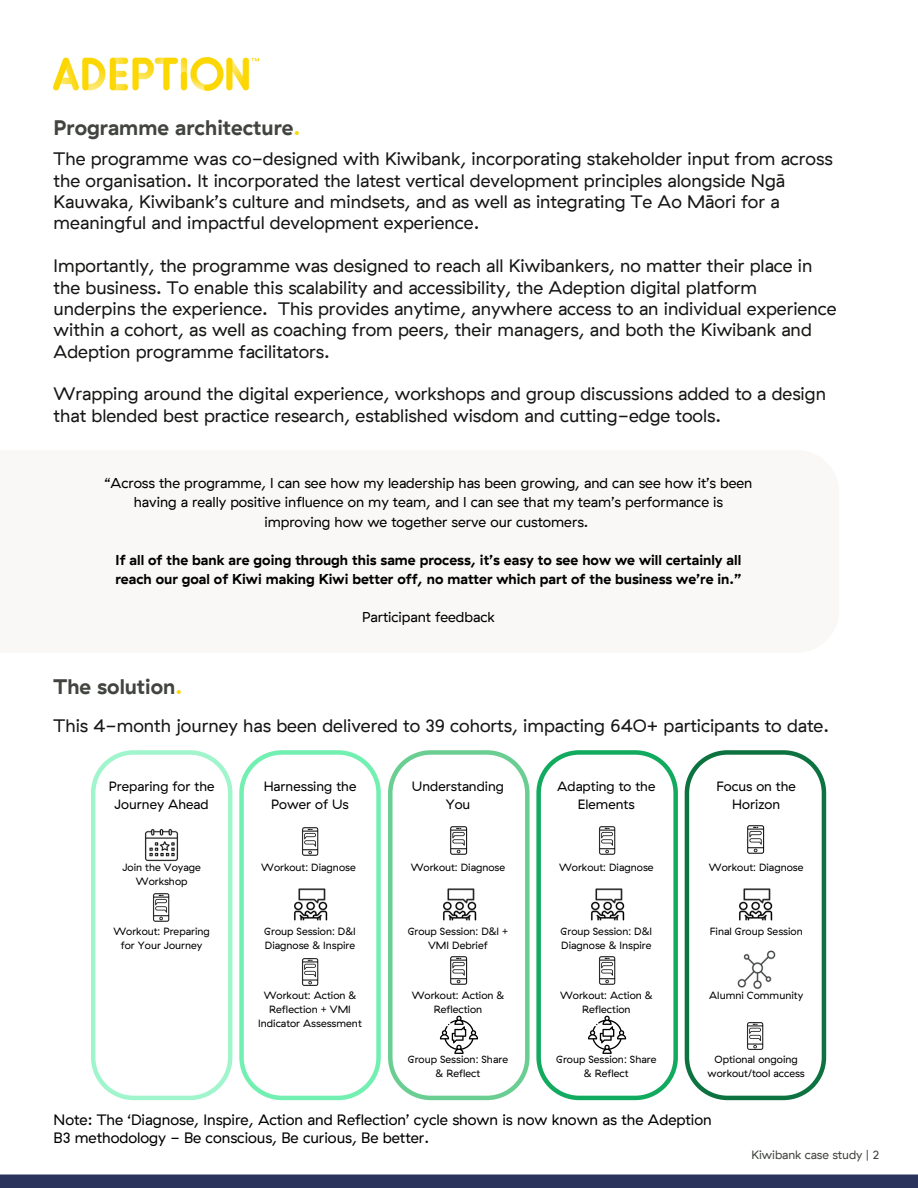
<style>
.page{position:relative;width:918px;height:1188px;background:#fff}
.page>*{position:absolute;margin:0;border:0;box-sizing:border-box;transform-origin:0 0}
.t1{font:700 21px "GT Haptik";color:#41443f}
.t2{font:18px/21.3px "GT Haptik";color:#171615}
.t3{font:15px/18px "GT Haptik";letter-spacing:-.005em;color:#000}
.t4{font:14.25px/19.2px "GT Haptik";letter-spacing:-.005em;color:#000;text-align:center}
.t5{font:700 14.25px/19.2px "GT Haptik";letter-spacing:-.005em;color:#000}
.t6{font:13.5px/18px "GT Haptik Trial";color:#000;text-align:center}
.t7{font:12px "GT Haptik";letter-spacing:-.005em;color:#41443f}
.t8{font:10.5px/14px "GT Haptik Trial";color:#000;text-align:center}
.s1{color:#fcd700}
.s2{font-family:"Noto Sans"}
</style>
<div class="page">
<svg style="left:0;top:1174px;width:918px;height:14px;background:#303a61"></svg>
<img style="left:54px;top:58px;width:204px;height:32px">
<svg style="left:91px;top:750px;width:141px;height:350px"></svg>
<svg style="left:239px;top:750px;width:142px;height:350px"></svg>
<svg style="left:388px;top:750px;width:142px;height:350px"></svg>
<svg style="left:536px;top:750px;width:142px;height:350px"></svg>
<svg style="left:685px;top:750px;width:141px;height:350px"></svg>
<img style="left:145px;top:828px;width:33px;height:34px">
<img style="left:152px;top:892px;width:20px;height:34px">
<img style="left:300px;top:826px;width:20px;height:33px">
<img style="left:300px;top:956px;width:20px;height:34px">
<img style="left:449px;top:825px;width:20px;height:33px">
<img style="left:449px;top:955px;width:20px;height:34px">
<img style="left:597px;top:825px;width:20px;height:33px">
<img style="left:597px;top:955px;width:20px;height:34px">
<img style="left:746px;top:823px;width:20px;height:34px">
<img style="left:437px;top:886px;width:45px;height:38px">
<img style="left:585px;top:886px;width:45px;height:38px">
<img style="left:733px;top:886px;width:45px;height:38px">
<img style="left:288px;top:886px;width:45px;height:38px">
<img style="left:731px;top:947px;width:49px;height:48px">
<img style="left:745px;top:1020px;width:20px;height:34px">
<svg style="left:440px;top:1016px;width:38px;height:38px"></svg>
<svg style="left:588px;top:1016px;width:38px;height:38px"></svg>
<p class="t1" style="left:54px;top:114px;width:248px">Programme architecture<span class="s1">.</span></p>
<p class="t2" style="left:54px;top:148px;width:781px">The programme was co-designed with Kiwibank, incorporating stakeholder input from across the organisation. It incorporated the latest vertical development principles alongside Ngā Kauwaka, Kiwibank’s culture and mindsets, and as well as integrating Te Ao Māori for a meaningful and impactful development experience.</p>
<h1 class="t2" style="left:54px;top:255px;width:784px">Importantly, the programme was designed to reach all Kiwibankers, no matter their place in the business. To enable this scalability and accessibility, the Adeption digital platform underpins the experience. This provides anytime, anywhere access to an individual experience within a cohort, as well as coaching from peers, their managers, and both the Kiwibank and Adeption programme facilitators.</h1>
<h2 class="t2" style="left:54px;top:383px;width:774px">Wrapping around the digital experience, workshops and group discussions added to a design that blended best practice research, established wisdom and cutting-edge tools.</h2>
<h4 class="t4" style="left:104px;top:473px;width:649px">“Across the programme, I can see how my leadership has been growing, and can see how it’s been having a really positive influence on my team, and I can see that my team’s performance is improving how we together serve our customers.</h4>
<h1 class="t5" style="left:115px;top:550px;width:628px">If all of the bank are going through this same process, it’s easy to see how we will certainly all reach our goal of Kiwi making Kiwi better off, no matter which part of the business we’re in.”</h1>
<p class="t4" style="left:362px;top:607px;width:134px">Participant feedback</p>
<h4 class="t1" style="left:54px;top:673px;width:130px">The solution<span class="s1">.</span></h4>
<h3 class="t2" style="left:54px;top:714px;width:777px">This 4-month journey has been delivered to 39 cohorts, impacting 64O+ participants to date.</h3>
<p class="t6" style="left:109px;top:777px;width:107px">Preparing for the<br>Journey Ahead</p>
<p class="t6" style="left:264px;top:777px;width:94px">Harnessing the<br>Power of Us</p>
<p class="t6" style="left:412px;top:777px;width:94px">Understanding<br>You</p>
<h4 class="t6" style="left:557px;top:777px;width:100px">Adapting to the<br>Elements</h4>
<p class="t6" style="left:716px;top:777px;width:81px">Focus on the<br>Horizon</p>
<h5 class="t8" style="left:122px;top:860px;width:80px">Join the Voyage<br>Workshop</h5>
<p class="t8" style="left:261px;top:860px;width:96px">Workout<span class="s2">:</span> Diagnose</p>
<p class="t8" style="left:411px;top:860px;width:96px">Workout<span class="s2">:</span> Diagnose</p>
<p class="t8" style="left:559px;top:860px;width:96px">Workout<span class="s2">:</span> Diagnose</p>
<p class="t8" style="left:709px;top:860px;width:96px">Workout<span class="s2">:</span> Diagnose</p>
<p class="t8" style="left:113px;top:924px;width:98px">Workout<span class="s2">:</span> Preparing for Your Journey</p>
<p class="t8" style="left:264px;top:924px;width:93px;text-align:left">Group Session<span class="s2">:</span> D<span class="s2">&amp;</span>I<br>Diagnose <span class="s2">&amp;</span> Inspire</p>
<p class="t8" style="left:408px;top:924px;width:102px">Group Session<span class="s2">:</span> D<span class="s2">&amp;</span>I <span class="s2">+<br></span>VMI Debrief</p>
<p class="t8" style="left:561px;top:924px;width:93px;text-align:left">Group Session<span class="s2">:</span> D<span class="s2">&amp;</span>I<br>Diagnose <span class="s2">&amp;</span> Inspire</p>
<p class="t8" style="left:710px;top:924px;width:94px">Final Group Session</p>
<h4 class="t8" style="left:258px;top:988px;width:105px">Workout<span class="s2">:</span> Action <span class="s2">&amp;<br></span>Reflection <span class="s2">+</span> VMI<br>Indicator Assessment</h4>
<p class="t8" style="left:412px;top:988px;width:94px">Workout<span class="s2">:</span> Action <span class="s2">&amp;<br></span>Reflection</p>
<p class="t8" style="left:560px;top:988px;width:94px">Workout<span class="s2">:</span> Action <span class="s2">&amp;<br></span>Reflection</p>
<p class="t8" style="left:709px;top:988px;width:95px">Alumni Community</p>
<p class="t8" style="left:408px;top:1052px;width:102px">Group Session<span class="s2">:</span> Share <span class="s2">&amp;</span> Reflect</p>
<p class="t8" style="left:556px;top:1052px;width:102px">Group Session<span class="s2">:</span> Share <span class="s2">&amp;</span> Reflect</p>
<h4 class="t8" style="left:708px;top:1052px;width:99px">Optional ongoing workout<span class="s2">/</span>tool access</h4>
<p class="t3" style="left:54px;top:1111px;width:660px">Note: The ‘Diagnose, Inspire, Action and Reflection’ cycle shown is now known as the Adeption<br>B3 methodology - Be conscious, Be curious, Be better.</p>
<h2 class="t7" style="left:751px;top:1147px;width:129px">Kiwibank case study | 2</h2>
</div>
